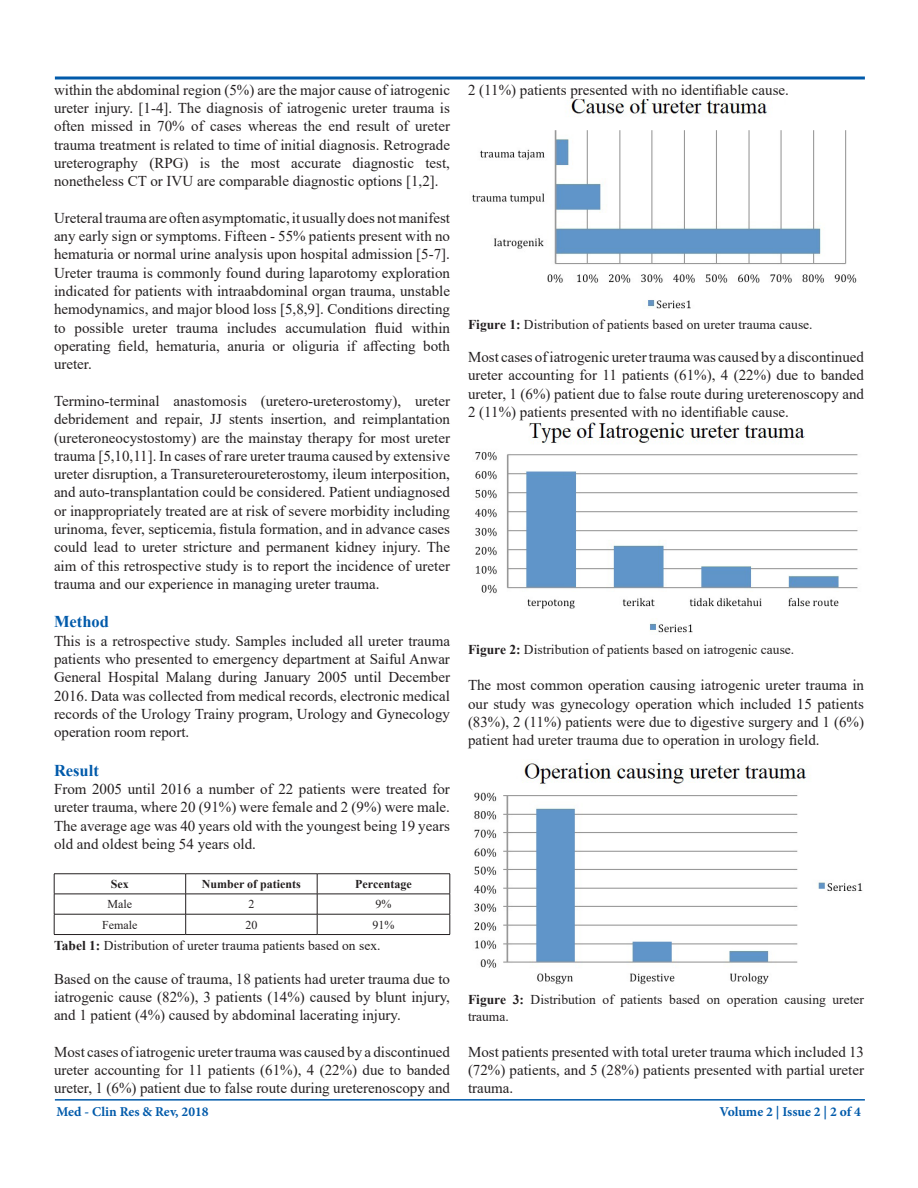
<style>
.page{position:relative;width:918px;height:1188px;background:#fff}
.page>*{position:absolute;margin:0;border:0;box-sizing:border-box;transform-origin:0 0}
.t1{font:700 16.5px "Times New Roman";color:#015aaa}
.t2{font:15px/18.3px "Times New Roman";color:#231f20;text-align:justify}
.t3{font:13.5px/16.4px "Times New Roman";color:#231f20}
.t4{font:700 13.5px "Minion Pro";color:#015aaa}
.t5{font:700 12px "Times New Roman";color:#231f20}
.t6{font:12px "Times New Roman";color:#231f20}
.s1{font-weight:700}
</style>
<div class="page">
<hr style="left:55px;top:1099px;width:810px;height:2px;background:#015aaa">
<svg style="left:54px;top:76px;width:811px;height:4px;background:#4083bf"></svg>
<hr style="left:54px;top:874px;width:132px;height:1px;background:#231f20">
<hr style="left:186px;top:874px;width:131px;height:1px;background:#231f20">
<hr style="left:317px;top:874px;width:133px;height:1px;background:#231f20">
<hr style="left:54px;top:894px;width:132px;height:1px;background:#231f20">
<hr style="left:186px;top:894px;width:131px;height:1px;background:#231f20">
<hr style="left:317px;top:894px;width:133px;height:1px;background:#231f20">
<hr style="left:54px;top:914px;width:132px;height:1px;background:#231f20">
<svg style="left:54px;top:874px;width:1px;height:60px"></svg>
<hr style="left:186px;top:914px;width:131px;height:1px;background:#231f20">
<svg style="left:185px;top:874px;width:1px;height:60px"></svg>
<hr style="left:317px;top:914px;width:133px;height:1px;background:#231f20">
<svg style="left:317px;top:874px;width:1px;height:60px"></svg>
<svg style="left:450px;top:874px;width:1px;height:60px"></svg>
<hr style="left:54px;top:934px;width:132px;height:1px;background:#231f20">
<hr style="left:186px;top:934px;width:131px;height:1px;background:#231f20">
<hr style="left:317px;top:934px;width:133px;height:1px;background:#231f20">
<img style="left:472px;top:99px;width:385px;height:210px">
<img style="left:475px;top:423px;width:383px;height:211px">
<img style="left:474px;top:763px;width:389px;height:222px">
<p class="t2" style="left:54px;top:80px;width:398px">within the abdominal region (5%) are the major cause of iatrogenic ureter injury. [1-4]. The diagnosis of iatrogenic ureter trauma is often missed in 70% of cases whereas the end result of ureter trauma treatment is related to time of initial diagnosis. Retrograde ureterography (RPG) is the most accurate diagnostic test, nonetheless CT or IVU are comparable diagnostic options [1,2].</p>
<p class="t2" style="left:54px;top:208px;width:398px">Ureteral trauma are often asymptomatic, it usually does not manifest any early sign or symptoms. Fifteen - 55% patients present with no hematuria or normal urine analysis upon hospital admission [5-7].<br>Ureter trauma is commonly found during laparotomy exploration indicated for patients with intraabdominal organ trauma, unstable hemodynamics, and major blood loss [5,8,9]. Conditions directing to possible ureter trauma includes accumulation fluid within operating field, hematuria, anuria or oliguria if affecting both ureter.</p>
<p class="t2" style="left:54px;top:391px;width:398px">Termino-terminal anastomosis (uretero-ureterostomy), ureter debridement and repair, JJ stents insertion, and reimplantation (ureteroneocystostomy) are the mainstay therapy for most ureter trauma [5,10,11]. In cases of rare ureter trauma caused by extensive ureter disruption, a Transureteroureterostomy, ileum interposition, and auto-transplantation could be considered. Patient undiagnosed or inappropriately treated are at risk of severe morbidity including urinoma, fever, septicemia, fistula formation, and in advance cases could lead to ureter stricture and permanent kidney injury. The aim of this retrospective study is to report the incidence of ureter trauma and our experience in managing ureter trauma.</p>
<p class="t1" style="left:54px;top:610px;width:56px">Method</p>
<p class="t2" style="left:54px;top:631px;width:398px">This is a retrospective study. Samples included all ureter trauma patients who presented to emergency department at Saiful Anwar General Hospital Malang during January 2005 until December 2016. Data was collected from medical records, electronic medical records of the Urology Trainy program, Urology and Gynecology operation room report.</p>
<p class="t1" style="left:54px;top:758px;width:46px">Result</p>
<p class="t2" style="left:54px;top:779px;width:397px">From 2005 until 2016 a number of 22 patients were treated for ureter trauma, where 20 (91%) were female and 2 (9%) were male.<br>The average age was 40 years old with the youngest being 19 years old and oldest being 54 years old.</p>
<p class="t5" style="left:111px;top:875px;width:19px">Sex</p>
<p class="t5" style="left:202px;top:875px;width:101px">Number of patients</p>
<p class="t5" style="left:355px;top:875px;width:58px">Percentage</p>
<p class="t6" style="left:108px;top:896px;width:26px">Male</p>
<p class="t6" style="left:248px;top:896px;width:7px">2</p>
<p class="t6" style="left:376px;top:896px;width:17px">9%</p>
<p class="t6" style="left:102px;top:916px;width:37px">Female</p>
<p class="t6" style="left:245px;top:916px;width:13px">20</p>
<p class="t6" style="left:373px;top:916px;width:23px">91%</p>
<p class="t3" style="left:54px;top:937px;width:328px"><span class="s1">Tabel 1:</span> Distribution of ureter trauma patients based on sex.</p>
<p class="t2" style="left:54px;top:969px;width:398px">Based on the cause of trauma, 18 patients had ureter trauma due to iatrogenic cause (82%), 3 patients (14%) caused by blunt injury, and 1 patient (4%) caused by abdominal lacerating injury.</p>
<p class="t2" style="left:54px;top:1042px;width:398px">Most cases of iatrogenic ureter trauma was caused by a discontinued ureter accounting for 11 patients (61%), 4 (22%) due to banded ureter, 1 (6%) patient due to false route during ureterenoscopy and</p>
<p class="t2" style="left:468px;top:80px;width:323px">2 (11%) patients presented with no identifiable cause.</p>
<p class="t3" style="left:468px;top:316px;width:346px"><span class="s1">Figure 1:</span> Distribution of patients based on ureter trauma cause.</p>
<p class="t2" style="left:468px;top:348px;width:398px">Most cases of iatrogenic ureter trauma was caused by a discontinued ureter accounting for 11 patients (61%), 4 (22%) due to banded ureter, 1 (6%) patient due to false route during ureterenoscopy and 2 (11%) patients presented with no identifiable cause.</p>
<p class="t3" style="left:468px;top:641px;width:328px"><span class="s1">Figure 2:</span> Distribution of patients based on iatrogenic cause.</p>
<p class="t2" style="left:468px;top:676px;width:398px">The most common operation causing iatrogenic ureter trauma in our study was gynecology operation which included 15 patients (83%), 2 (11%) patients were due to digestive surgery and 1 (6%) patient had ureter trauma due to operation in urology field.</p>
<p class="t3" style="left:468px;top:991px;width:398px"><span class="s1">Figure 3:</span> Distribution of patients based on operation causing ureter trauma.</p>
<p class="t2" style="left:468px;top:1043px;width:398px">Most patients presented with total ureter trauma which included 13 (72%) patients, and 5 (28%) patients presented with partial ureter trauma.</p>
<p class="t4" style="left:56px;top:1102px;width:154px">Med - Clin Res &amp; Rev, 2018</p>
<p class="t4" style="left:719px;top:1102px;width:143px">Volume 2 | Issue 2 | 2 of 4</p>
</div>
